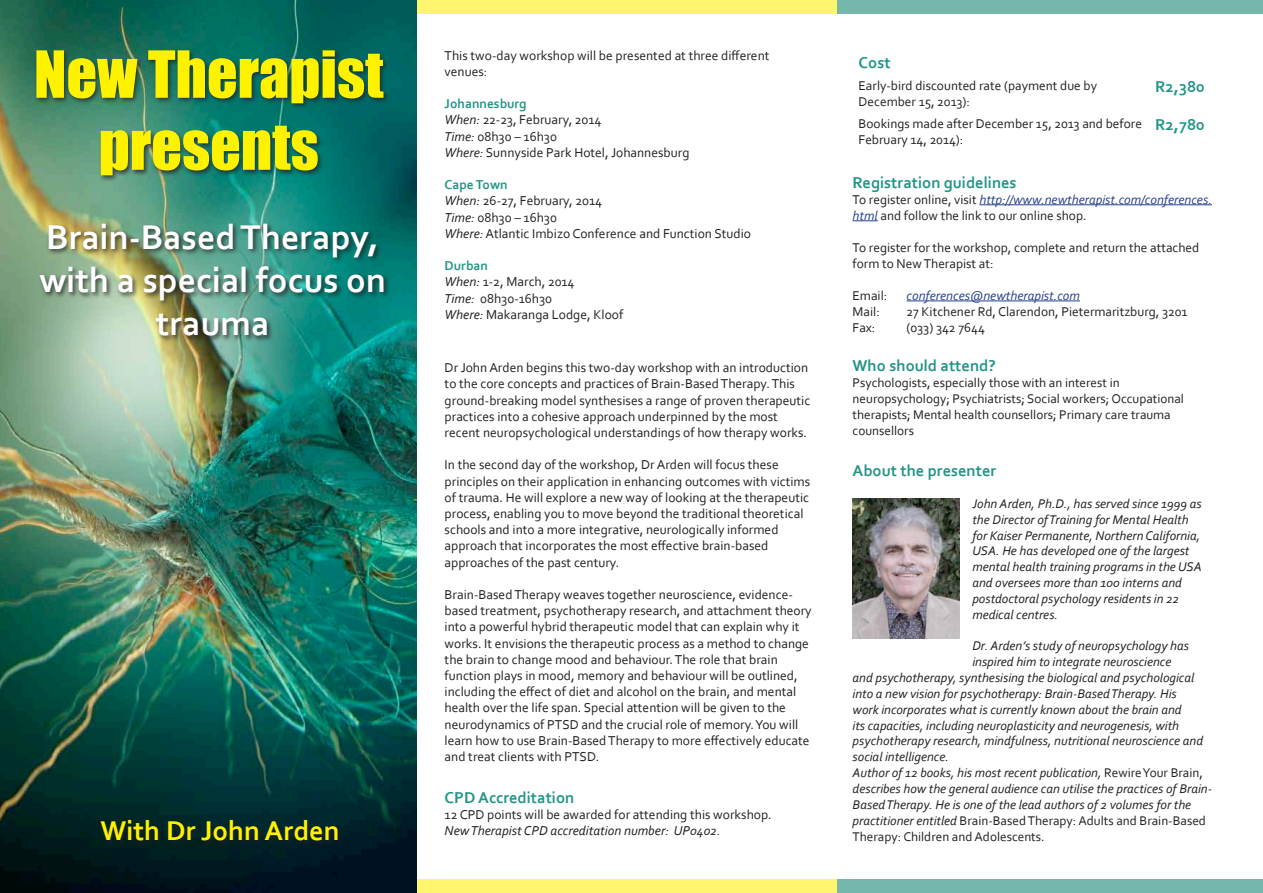
<style>
.page{position:relative;width:1263px;height:893px;background:#fff}
.page>*{position:absolute;margin:0;border:0;box-sizing:border-box;transform-origin:0 0}
.t1{font:60px/72px "Impact";color:#fff200;text-align:center}
.t2{font:700 36px/43.2px "Corbel";color:#fff;text-align:center}
.t3{font:700 28.5px "Corbel";color:#fff200}
.t4{font:700 16.5px "Corbel";color:#229586}
.t5{font:13.5px/16.2px "Corbel";color:#231f20}
.t6{font:italic 13.5px "Corbel";color:#231f20}
.t7{font:13.35px/16px "Corbel";color:#231f20}
.t8{font:italic 13.35px "Corbel";color:#25408f}
.t9{font:italic 13.2px/15.9px "Corbel";color:#231f20}
.t10{font:13.2px/15.9px "Corbel";color:#231f20}
.s1{font-weight:700;color:#229586}
.s2{font-style:italic}
.s3{font-style:italic;color:#25408f}
.s4{font-style:normal}
</style>
<div class="page">
<div style="left:417px;top:0;width:421px;height:14px;background:#fff56e"></div>
<div style="left:838px;top:0;width:425px;height:14px;background:#75b6ad"></div>
<div style="left:417px;top:880px;width:421px;height:13px;background:#fff56e"></div>
<div style="left:838px;top:879px;width:425px;height:14px;background:#75b6ad"></div>
<img style="left:0;top:0;width:417px;height:893px">
<div style="left:38px;top:222px;width:352px;height:121px;background:#231f20;opacity:.75"></div>
<div style="left:99px;top:818px;width:246px;height:30px;background:#052026"></div>
<div style="left:34px;top:49px;width:356px;height:134px;background:#231f20;opacity:.75"></div>
<hr style="left:979px;top:204px;width:233px;height:1px;background:#25408f">
<svg style="left:853px;top:220px;width:25px;height:1px"></svg>
<hr style="left:907px;top:301px;width:173px;height:1px;background:#25408f">
<img style="left:853px;top:499px;width:107px;height:140px">
<h1 class="t1" style="left:34px;top:37px;width:351px">New Therapist presents</h1>
<p class="t5" style="left:445px;top:47px;width:326px">This two-day workshop will be presented at three different venues:</p>
<p class="t5" style="left:445px;top:95px;width:246px"><span class="s1">Johannesburg<br></span><span class="s2">When:</span> 22-23, February, 2014<br><span class="s2">Time:</span> 08h30 – 16h30<br><span class="s2">Where:</span> Sunnyside Park Hotel, Johannesburg</p>
<p class="t5" style="left:445px;top:176px;width:308px"><span class="s1">Cape Town<br></span><span class="s2">When:</span> 26-27, February, 2014<br><span class="s2">Time:</span> 08h30 – 16h30<br><span class="s2">Where:</span> Atlantic Imbizo Conference and Function Studio</p>
<p class="t5" style="left:445px;top:257px;width:180px"><span class="s1">Durban<br></span><span class="s2">When:</span> 1-2, March, 2014<br><span class="s2">Time:</span> 08h30-16h30<br><span class="s2">Where:</span> Makaranga Lodge, Kloof</p>
<h2 class="t2" style="left:40px;top:214px;width:348px">Brain-Based Therapy, with a special focus on trauma</h2>
<h3 class="t3" style="left:100px;top:813px;width:241px">With Dr John Arden</h3>
<p class="t5" style="left:445px;top:359px;width:367px">Dr John Arden begins this two-day workshop with an introduction to the core concepts and practices of Brain-Based Therapy. This ground-breaking model synthesises a range of proven therapeutic practices into a cohesive approach underpinned by the most recent neuropsychological understandings of how therapy works.</p>
<p class="t5" style="left:445px;top:456px;width:367px">In the second day of the workshop, Dr Arden will focus these principles on their application in enhancing outcomes with victims of trauma. He will explore a new way of looking at the therapeutic process, enabling you to move beyond the traditional theoretical schools and into a more integrative, neurologically informed approach that incorporates the most effective brain-based approaches of the past century.</p>
<p class="t5" style="left:445px;top:586px;width:369px">Brain-Based Therapy weaves together neuroscience, evidence&shy;based treatment, psychotherapy research, and attachment theory into a powerful hybrid therapeutic model that can explain why it works. It envisions the therapeutic process as a method to change the brain to change mood and behaviour. The role that brain function plays in mood, memory and behaviour will be outlined, including the effect of diet and alcohol on the brain, and mental health over the life span. Special attention will be given to the neurodynamics of PTSD and the crucial role of memory. You will learn how to use Brain-Based Therapy to more effectively educate and treat clients with PTSD.</p>
<p class="t4" style="left:445px;top:787px;width:131px">CPD Accreditation</p>
<p class="t5" style="left:445px;top:806px;width:329px">12 CPD points will be awarded for attending this workshop.</p>
<p class="t6" style="left:445px;top:822px;width:277px">New Therapist CPD accreditation number: UP0402.</p>
<p class="t4" style="left:859px;top:52px;width:34px">Cost</p>
<p class="t7" style="left:859px;top:77px;width:240px">Early-bird discounted rate (payment due by<br>December 15, 2013):</p>
<p class="t4" style="left:1155px;top:76px;width:51px">R2,380</p>
<p class="t7" style="left:859px;top:115px;width:285px">Bookings made after December 15, 2013 and before<br>February 14, 2014):</p>
<p class="t4" style="left:1155px;top:114px;width:51px">R2,780</p>
<p class="t4" style="left:853px;top:172px;width:165px">Registration guidelines</p>
<p class="t7" style="left:853px;top:191px;width:361px">To register online, visit <span class="s3">http://www.newtherapist.com/conferences. html</span> and follow the link to our online shop.</p>
<p class="t7" style="left:853px;top:239px;width:348px">To register for the workshop, complete and return the attached form to New Therapist at:</p>
<p class="t7" style="left:853px;top:287px;width:36px">Email:</p>
<p class="t8" style="left:907px;top:287px;width:175px">conferences@newtherapist.com</p>
<p class="t7" style="left:853px;top:303px;width:29px">Mail:</p>
<p class="t7" style="left:907px;top:303px;width:282px">27 Kitchener Rd, Clarendon, Pietermaritzburg, 3201</p>
<p class="t7" style="left:853px;top:319px;width:24px">Fax:</p>
<p class="t7" style="left:907px;top:319px;width:80px">(033) 342 7644</p>
<p class="t4" style="left:853px;top:356px;width:145px">Who should attend?</p>
<p class="t10" style="left:853px;top:375px;width:333px">Psychologists, especially those with an interest in neuropsychology; Psychiatrists; Social workers; Occupational therapists; Mental health counsellors; Primary care trauma counsellors</p>
<p class="t4" style="left:853px;top:460px;width:145px">About the presenter</p>
<p class="t9" style="left:972px;top:495px;width:231px">John Arden, Ph.D., has served since 1999 as the Director of Training for Mental Health for Kaiser Permanente, Northern California, USA. He has developed one of the largest mental health training programs in the USA and oversees more than 100 interns and postdoctoral psychology residents in 22 medical centres.</p>
<p class="t9" style="left:972px;top:638px;width:218px">Dr. Arden’s study of neuropsychology has</p>
<p class="t9" style="left:972px;top:654px;width:201px">inspired him to integrate neuroscience</p>
<p class="t9" style="left:853px;top:669px;width:343px">and psychotherapy, synthesising the biological and psychological</p>
<p class="t9" style="left:853px;top:685px;width:326px">into a new vision for psychotherapy: Brain-Based Therapy. His</p>
<p class="t9" style="left:853px;top:701px;width:330px">work incorporates what is currently known about the brain and</p>
<p class="t9" style="left:853px;top:717px;width:328px">its capacities, including neuroplasticity and neurogenesis, with</p>
<p class="t9" style="left:853px;top:733px;width:352px">psychotherapy research, mindfulness, nutritional neuroscience and</p>
<p class="t9" style="left:853px;top:749px;width:98px">social intelligence.</p>
<p class="t9" style="left:853px;top:764px;width:352px">Author of 12 books, his most recent publication, <span class="s4">Rewire Your Brain,</span></p>
<p class="t9" style="left:853px;top:780px;width:361px">describes how the general audience can utilise the practices of Brain-</p>
<p class="t9" style="left:853px;top:796px;width:340px">Based Therapy. He is one of the lead authors of 2 volumes for the</p>
<p class="t10" style="left:853px;top:812px;width:355px"><span class="s2">practitioner entitled</span> Brain-Based Therapy: Adults and Brain-Based</p>
<p class="t10" style="left:853px;top:828px;width:194px">Therapy: Children and Adolescents.</p>
</div>
